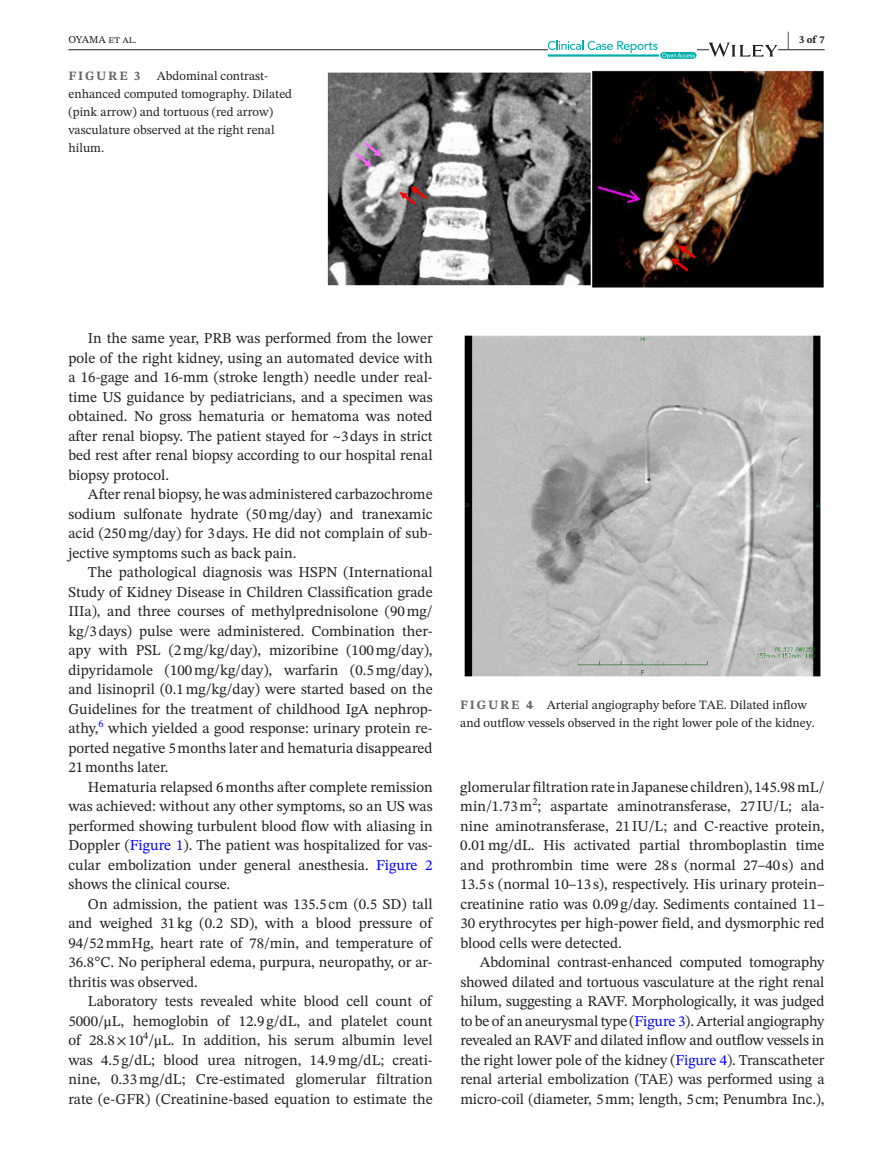
<style>
.page{position:relative;width:893px;height:1174px;background:#fff}
.page>*{position:absolute;margin:0;border:0;box-sizing:border-box;transform-origin:0 0}
.t1{font:700 21px "STIX Two Text";color:#231f20;scale:.42 1}
.t2{font:15px/19.5px "STIX Two Text";color:#231f20;text-align:justify}
.t3{font:12.75px/18px "STIX Two Text";color:#231f20}
.t4{font:700 12.75px "STIX Two Text";letter-spacing:.14em;color:#636366}
.t5{font:10.5px "STIX Two Text";color:#231f20}
.t6{font:700 10.5px "STIX Two Text";color:#231f20}
.t7{font:10.5px "STIX Two Text";color:#00f}
.s1{font-family:"STIX"}
.s2{color:#00f}
.s3{font-weight:700;color:#636366}
</style>
<div class="page">
<hr style="left:68px;top:49px;width:756px;height:1px;background:#231f20">
<svg style="left:548px;top:41px;width:149px;height:18px"></svg>
<svg style="left:709px;top:43px;width:68px;height:14px"></svg>
<img style="left:327px;top:70px;width:497px;height:218px">
<img style="left:464px;top:335px;width:357px;height:342px">
<h1 class="t1" style="left:787px;top:24px;width:8px">|</h1>
<p class="t5" style="left:68px;top:32px;width:70px">OYAMA et al.</p>
<p class="t6" style="left:799px;top:32px;width:27px">3 of 7</p>
<p class="t3" style="left:68px;top:66px;width:225px;text-indent:88px">Abdominal contrast&shy;enhanced computed tomography. Dilated (pink arrow) and tortuous (red arrow) vasculature observed at the right renal hilum.</p>
<p class="t4" style="left:68px;top:66px;width:74px">FIGURE 3</p>
<p class="t2" style="left:68px;top:328px;width:366px;text-indent:20px">In the same year, PRB was performed from the lower pole of the right kidney, using an automated device with a 16-gage and 16-mm (stroke length) needle under real&shy;time US guidance by pediatricians, and a specimen was obtained. No gross hematuria or hematoma was noted after renal biopsy. The patient stayed for <span class="s1">~</span>3days in strict bed rest after renal biopsy according to our hospital renal biopsy protocol.</p>
<p class="t2" style="left:68px;top:484px;width:366px;text-indent:20px">After renal biopsy, he was administered carbazochrome sodium sulfonate hydrate (50mg/day) and tranexamic acid (250mg/day) for 3days. He did not complain of sub&shy;jective symptoms such as back pain.</p>
<p class="t2" style="left:68px;top:562px;width:366px;text-indent:20px">The pathological diagnosis was HSPN (International Study of Kidney Disease in Children Classification grade IIIa), and three courses of methylprednisolone (90mg/ kg/3days) pulse were administered. Combination ther&shy;apy with PSL (2mg/kg/day), mizoribine (100mg/day), dipyridamole (100mg/kg/day), warfarin (0.5mg/day), and lisinopril (0.1mg/kg/day) were started based on the Guidelines for the treatment of childhood IgA nephrop&shy;athy,</p>
<p class="t7" style="left:99px;top:715px;width:7px">6</p>
<p class="t2" style="left:68px;top:718px;width:366px;text-indent:40px">which yielded a good response: urinary protein re&shy;ported negative 5months later and hematuria disappeared 21months later.</p>
<p class="t2" style="left:68px;top:777px;width:366px;text-indent:20px">Hematuria relapsed 6months after complete remission was achieved: without any other symptoms, so an US was performed showing turbulent blood flow with aliasing in Doppler (<span class="s2">Figure 1</span>). The patient was hospitalized for vas&shy;cular embolization under general anesthesia. <span class="s2">Figure 2 </span>shows the clinical course.</p>
<p class="t2" style="left:68px;top:894px;width:366px;text-indent:20px">On admission, the patient was 135.5 cm (0.5 SD) tall and weighed 31kg (0.2 SD), with a blood pressure of 94/52mmHg, heart rate of 78/min, and temperature of 36.8°C. No peripheral edema, purpura, neuropathy, or ar&shy;thritis was observed.</p>
<p class="t2" style="left:68px;top:991px;width:366px;text-indent:20px">Laboratory tests revealed white blood cell count of 5000/<span class="s1">μ</span>L, hemoglobin of 12.9 g/dL, and platelet count of 28.8<span class="s1">×</span>10 /<span class="s1">μ</span>L. In addition, his serum albumin level</p>
<p class="t5" style="left:143px;top:1027px;width:7px">4</p>
<p class="t2" style="left:68px;top:1050px;width:366px">was 4.5 g/dL; blood urea nitrogen, 14.9mg/dL; creati&shy;nine, 0.33mg/dL; Cre-estimated glomerular filtration rate (e-GFR) (Creatinine-based equation to estimate the</p>
<p class="t3" style="left:460px;top:696px;width:356px"><span class="s3">FIGURE 4</span> Arterial angiography before TAE. Dilated inflow and outflow vessels observed in the right lower pole of the kidney.</p>
<p class="t2" style="left:460px;top:777px;width:366px">glomerular filtration rate in Japanese children), 145.98mL/ min/1.73m ; aspartate aminotransferase, 27 IU/L; ala-</p>
<p class="t5" style="left:532px;top:793px;width:7px">2</p>
<p class="t2" style="left:460px;top:816px;width:366px">nine aminotransferase, 21 IU/L; and C-reactive protein, 0.01mg/dL. His activated partial thromboplastin time and prothrombin time were 28 s (normal 27–40 s) and 13.5 s (normal 10–13 s), respectively. His urinary protein– creatinine ratio was 0.09 g/day. Sediments contained 11– 30 erythrocytes per high-power field, and dysmorphic red blood cells were detected.</p>
<p class="t2" style="left:460px;top:952px;width:366px;text-indent:20px">Abdominal contrast-enhanced computed tomography showed dilated and tortuous vasculature at the right renal hilum, suggesting a RAVF. Morphologically, it was judged to be of an aneurysmal type (<span class="s2">Figure 3</span>). Arterial angiography revealed an RAVF and dilated inflow and outflow vessels in the right lower pole of the kidney (<span class="s2">Figure 4</span>). Transcatheter renal arterial embolization (TAE) was performed using a micro-coil (diameter, 5mm; length, 5cm; Penumbra Inc.),</p>
</div>
